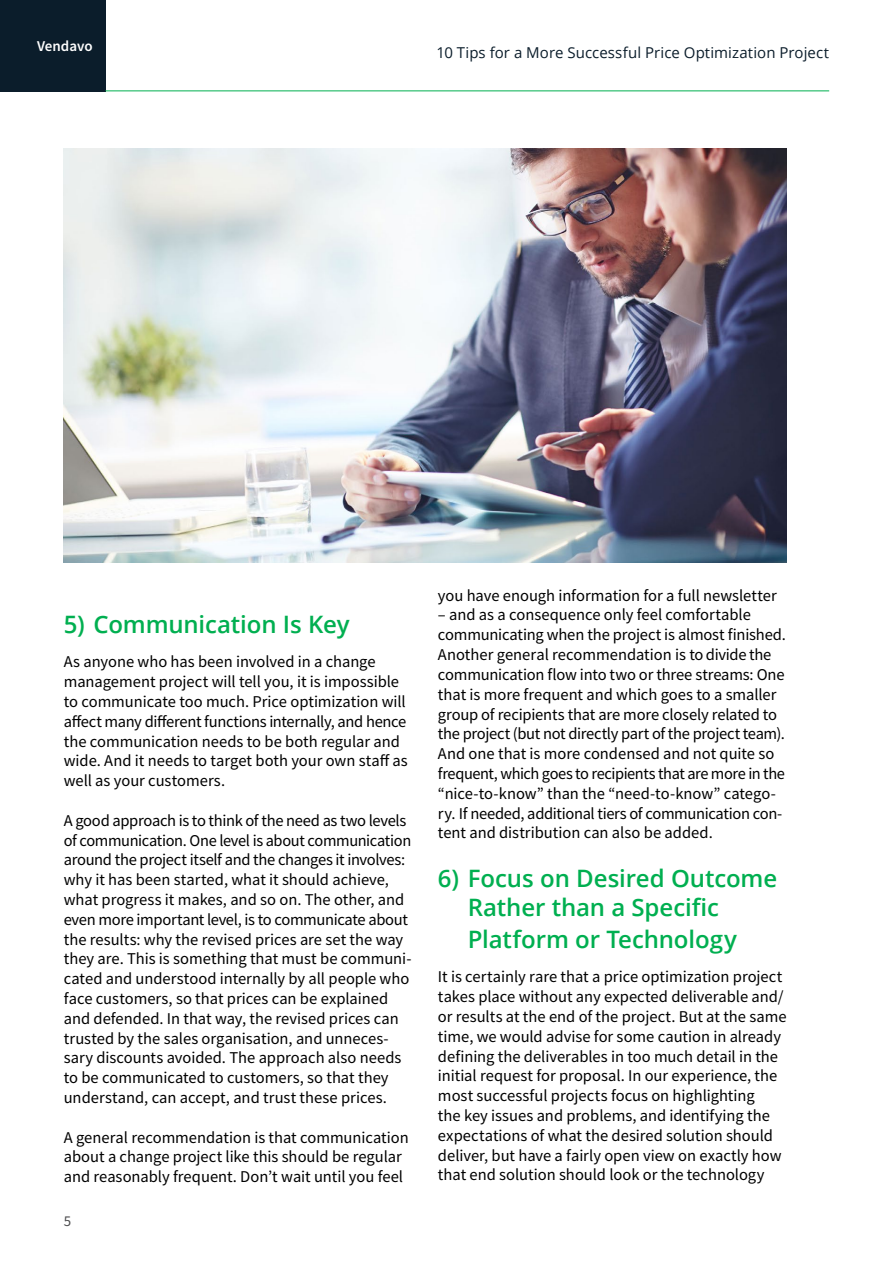
<style>
.page{position:relative;width:893px;height:1263px;background:#fff}
.page>*{position:absolute;margin:0;border:0;box-sizing:border-box;transform-origin:0 0}
.t1{font:600 24px/28.8px "Open Sans";letter-spacing:-.005em;color:#00af50}
.t2{font:16.5px/19.8px "Source Sans Pro";letter-spacing:-.005em;color:#000}
.t3{font:15px "Open Sans";letter-spacing:.005em;color:#0b1d2b}
.t4{font:600 15px "Source Sans Pro";color:#fff}
.t5{font:15px "Source Sans Pro";color:#4d4d4f}
</style>
<div class="page">
<img style="left:64px;top:149px;width:723px;height:414px">
<div style="left:0;top:0;width:105px;height:91px;background:#0b1d2b"></div>
<hr style="left:105px;top:90px;width:724px;height:1px;background:#00af50">
<p class="t4" style="left:37px;top:36px;width:57px">Vendavo</p>
<p class="t3" style="left:436px;top:43px;width:394px">10 Tips for a More Successful Price Optimization Project</p>
<h1 class="t1" style="left:64px;top:609px;width:287px">5) Communication Is Key</h1>
<p class="t2" style="left:64px;top:652px;width:346px">As anyone who has been involved in a change management project will tell you, it is impossible to communicate too much. Price optimization will affect many different functions internally, and hence the communication needs to be both regular and wide. And it needs to target both your own staff as well as your customers.</p>
<p class="t2" style="left:64px;top:810px;width:349px">A good approach is to think of the need as two levels of communication. One level is about communication around the project itself and the changes it involves: why it has been started, what it should achieve, what progress it makes, and so on. The other, and even more important level, is to communicate about the results: why the revised prices are set the way they are. This is something that must be communi&shy;cated and understood internally by all people who face customers, so that prices can be explained and defended. In that way, the revised prices can trusted by the sales organisation, and unneces&shy;sary discounts avoided. The approach also needs to be communicated to customers, so that they understand, can accept, and trust these prices.</p>
<p class="t2" style="left:64px;top:1127px;width:346px">A general recommendation is that communication about a change project like this should be regular and reasonably frequent. Don’t wait until you feel</p>
<p class="t5" style="left:64px;top:1211px;width:9px">5</p>
<p class="t2" style="left:438px;top:585px;width:340px">you have enough information for a full newsletter</p>
<p class="t2" style="left:438px;top:605px;width:349px">– and as a consequence only feel comfortable communicating when the project is almost finished.<br>Another general recommendation is to divide the communication flow into two or three streams: One that is more frequent and which goes to a smaller group of recipients that are more closely related to the project (but not directly part of the project team).<br>And one that is more condensed and not quite so frequent, which goes to recipients that are more in the “nice-to-know” than the “need-to-know” catego&shy;ry. If needed, additional tiers of communication con&shy;tent and distribution can also be added.</p>
<h1 class="t1" style="left:468px;top:863px;width:311px;text-indent:-30px">6) Focus on Desired Outcome<br>Rather than a Specific</h1>
<h1 class="t1" style="left:468px;top:924px;width:271px">Platform or Technology</h1>
<p class="t2" style="left:438px;top:967px;width:350px">It is certainly rare that a price optimization project takes place without any expected deliverable and/ or results at the end of the project. But at the same time, we would advise for some caution in already defining the deliverables in too much detail in the initial request for proposal. In our experience, the most successful projects focus on highlighting<br>the key issues and problems, and identifying the expectations of what the desired solution should deliver, but have a fairly open view on exactly how that end solution should look or the technology</p>
</div>
